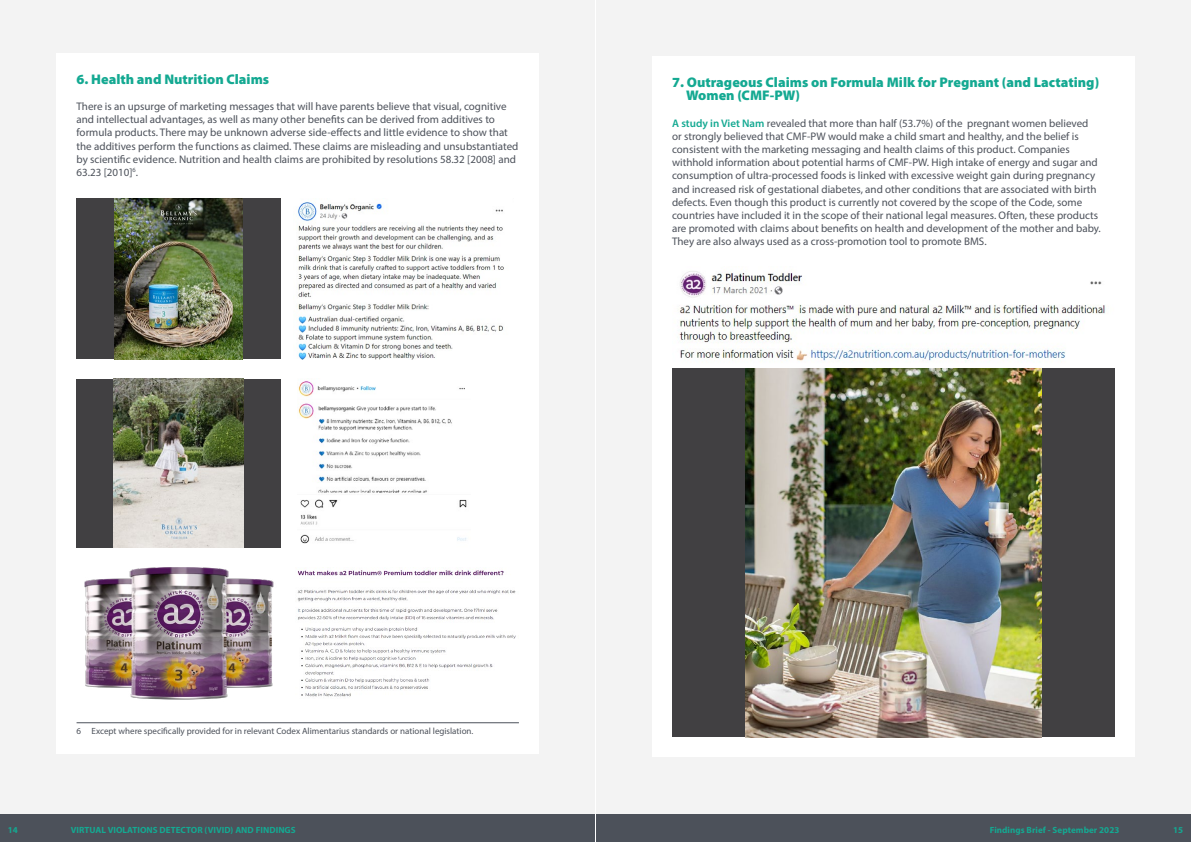
<style>
.page{position:relative;width:1191px;height:842px;background:#fff}
.page>*{position:absolute;margin:0;border:0;box-sizing:border-box;transform-origin:0 0}
.t1{font:900 14px/13.2px "Myriad Pro";color:#14a992}
.t2{font:11px/13.2px "Myriad Pro";color:#4c515a}
.t3{font:9px "Myriad Pro";color:#4c515a}
.t4{font:700 9px "Myriad Pro";letter-spacing:.005em;color:#14a992}
.s1{font-weight:600;color:#14a992}
</style>
<div class="page">
<div style="left:0;top:0;width:595px;height:842px;background:#f3f3f3"></div>
<div style="left:596px;top:0;width:595px;height:842px;background:#f3f3f3"></div>
<div style="left:596px;top:814px;width:595px;height:28px;background:#4c515a"></div>
<div style="left:0;top:814px;width:595px;height:28px;background:#4c515a"></div>
<div style="left:57px;top:53px;width:482px;height:700px;background:#fff"></div>
<hr style="left:77px;top:722px;width:442px;height:1px;background:#4c515a">
<img style="left:297px;top:570px;width:219px;height:127px">
<div style="left:652px;top:57px;width:482px;height:700px;background:#fff"></div>
<img style="left:84px;top:567px;width:190px;height:133px">
<div style="left:77px;top:198px;width:204px;height:161px;background:#414042"></div>
<img style="left:114px;top:198px;width:129px;height:161px">
<img style="left:298px;top:202px;width:206px;height:157px">
<div style="left:672px;top:368px;width:442px;height:369px;background:#414042"></div>
<img style="left:745px;top:368px;width:296px;height:369px">
<div style="left:77px;top:379px;width:204px;height:168px;background:#414042"></div>
<img style="left:679px;top:271px;width:427px;height:91px">
<img style="left:114px;top:379px;width:129px;height:168px">
<img style="left:298px;top:381px;width:169px;height:163px">
<p class="t1" style="left:77px;top:72px;width:194px">6. Health and Nutrition Claims</p>
<p class="t2" style="left:77px;top:99px;width:443px">There is an upsurge of marketing messages that will have parents believe that visual, cognitive and intellectual advantages, as well as many other benefits can be derived from additives to formula products. There may be unknown adverse side-effects and little evidence to show that the additives perform the functions as claimed. These claims are misleading and unsubstantiated by scientific evidence. Nutrition and health claims are prohibited by resolutions 58.32 [2008] and 63.23 [2010]<sup>6</sup>.</p>
<p class="t1" style="left:686px;top:75px;width:414px;text-indent:-14px">7. Outrageous Claims on Formula Milk for Pregnant (and Lactating)<br>Women (CMF-PW)</p>
<p class="t2" style="left:672px;top:116px;width:430px"><span class="s1">A study in Viet Nam</span> revealed that more than half (53.7%) of the pregnant women believed<br>or strongly believed that CMF-PW would make a child smart and healthy, and the belief is consistent with the marketing messaging and health claims of this product. Companies withhold information about potential harms of CMF-PW. High intake of energy and sugar and consumption of ultra-processed foods is linked with excessive weight gain during pregnancy and increased risk of gestational diabetes, and other conditions that are associated with birth defects. Even though this product is currently not covered by the scope of the Code, some countries have included it in the scope of their national legal measures. Often, these products are promoted with claims about benefits on health and development of the mother and baby.<br>They are also always used as a cross-promotion tool to promote BMS.</p>
<p class="t3" style="left:77px;top:725px;width:398px">6 Except where specifically provided for in relevant Codex Alimentarius standards or national legislation.</p>
<p class="t4" style="left:8px;top:824px;width:12px">14</p>
<p class="t4" style="left:71px;top:824px;width:226px">VIRTUAL VIOLATIONS DETECTOR (VIVID) AND FINDINGS</p>
<p class="t4" style="left:989px;top:824px;width:131px">Findings Brief - September 2023</p>
<p class="t4" style="left:1173px;top:824px;width:12px">15</p>
</div>
